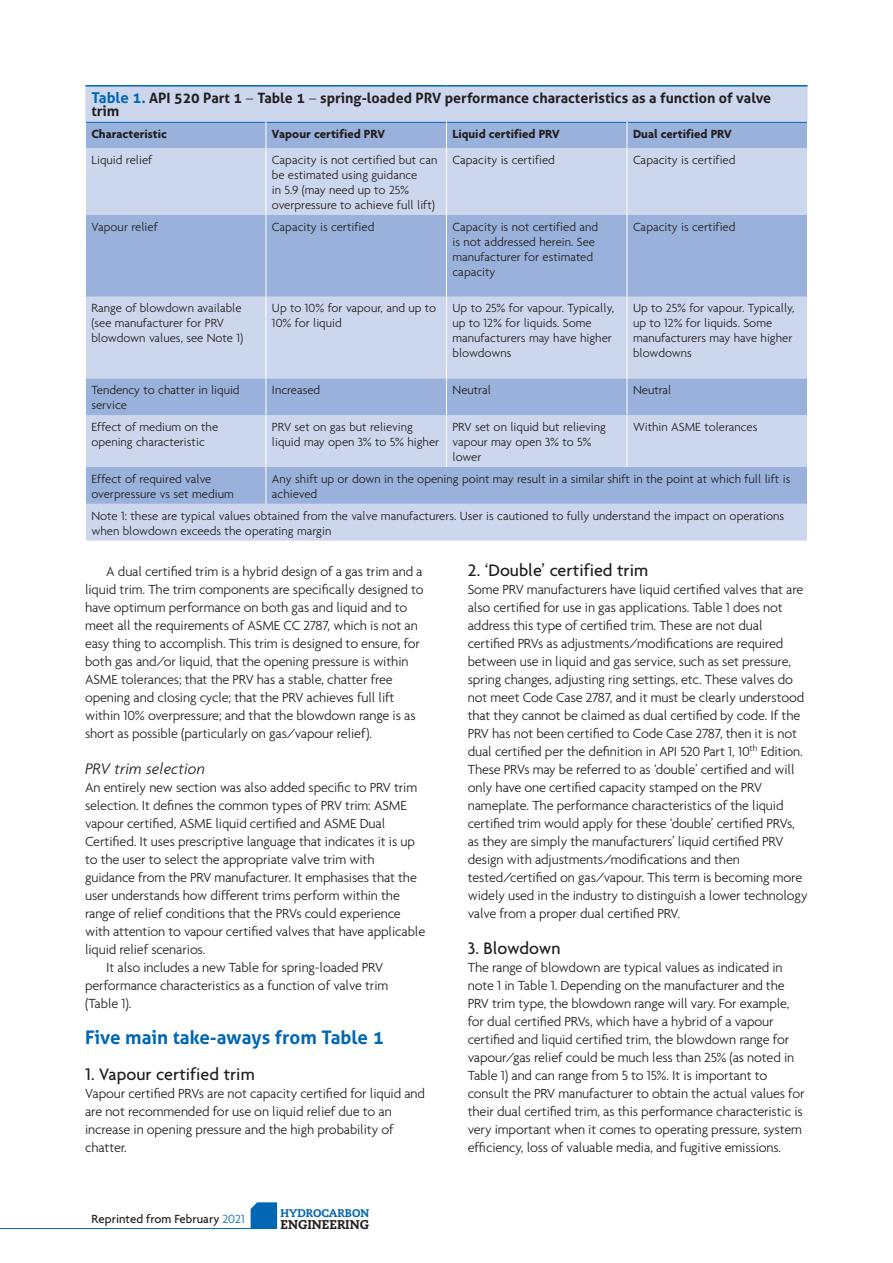
<style>
.page{position:relative;width:893px;height:1263px;background:#fff}
.page>*{position:absolute;margin:0;border:0;box-sizing:border-box;transform-origin:0 0}
.Sub_1{font:700 18.75px "Aller";color:#0167b4}
.Sub_2{font:500 18px "Agenda";color:#231f20}
.Sub_3{font:italic 300 16.5px "Agenda";color:#231f20}
.Paragraph_1{font:300 14.25px/18px "Agenda";letter-spacing:-.01em;color:#231f20}
.Body_Text{font:300 14.25px/18px "Agenda";letter-spacing:-.01em;color:#231f20}
.Table_Heading{font:700 14.25px/13.5px "Aller";color:#231f20}
.Table_Text{font:300 12.75px/15px "Agenda";color:#231f20}
.Table_Text-2{font:700 12.75px "Agenda";color:#231f20}
.t1{font:500 12.75px "Agenda";color:#231f20}
.t2{font:800 12.75px "Caecilia";color:#231f20}
.t3{font:800 11.1px "Caecilia";color:#0167b4}
.s1{font-size:15px;color:#0167b4}
.s2{font-family:"Agenda";font-weight:300}
.s3{font-weight:300;color:#0167b4}
</style>
<div class="page">
<hr style="left:0;top:1228px;width:277px;height:1px;background:#0167b4">
<svg style="left:251px;top:1202px;width:26px;height:26px"></svg>
<div style="left:85px;top:87px;width:722px;height:454px;background:#ccd7ed"></div>
<svg style="left:86px;top:123px;width:721px;height:381px;background:#b4c5e4"></svg>
<hr style="left:85px;top:85px;width:181px;height:2px;background:#0167b4">
<hr style="left:266px;top:85px;width:180px;height:2px;background:#0167b4">
<hr style="left:446px;top:85px;width:181px;height:2px;background:#0167b4">
<hr style="left:627px;top:85px;width:180px;height:2px;background:#0167b4">
<hr style="left:86px;top:122px;width:180px;height:1px;background:#0167b4">
<hr style="left:266px;top:122px;width:180px;height:1px;background:#0167b4">
<hr style="left:447px;top:122px;width:180px;height:1px;background:#0167b4">
<hr style="left:627px;top:122px;width:180px;height:1px;background:#0167b4">
<svg style="left:85px;top:122px;width:1px;height:26px"></svg>
<svg style="left:266px;top:122px;width:1px;height:26px"></svg>
<svg style="left:446px;top:122px;width:1px;height:26px"></svg>
<svg style="left:627px;top:122px;width:1px;height:26px"></svg>
<hr style="left:85px;top:148px;width:1px;height:67px;background:#fff">
<hr style="left:266px;top:148px;width:1px;height:67px;background:#fff">
<hr style="left:446px;top:148px;width:1px;height:67px;background:#fff">
<hr style="left:627px;top:148px;width:1px;height:67px;background:#fff">
<hr style="left:85px;top:215px;width:1px;height:82px;background:#fff">
<hr style="left:266px;top:215px;width:1px;height:82px;background:#fff">
<hr style="left:446px;top:215px;width:1px;height:82px;background:#fff">
<hr style="left:627px;top:215px;width:1px;height:82px;background:#fff">
<hr style="left:85px;top:297px;width:1px;height:81px;background:#fff">
<hr style="left:266px;top:297px;width:1px;height:81px;background:#fff">
<hr style="left:446px;top:297px;width:1px;height:81px;background:#fff">
<hr style="left:627px;top:297px;width:1px;height:81px;background:#fff">
<hr style="left:85px;top:378px;width:1px;height:37px;background:#fff">
<hr style="left:266px;top:378px;width:1px;height:37px;background:#fff">
<hr style="left:446px;top:378px;width:1px;height:37px;background:#fff">
<hr style="left:627px;top:378px;width:1px;height:37px;background:#fff">
<hr style="left:85px;top:415px;width:1px;height:52px;background:#fff">
<hr style="left:266px;top:415px;width:1px;height:52px;background:#fff">
<hr style="left:446px;top:415px;width:1px;height:52px;background:#fff">
<hr style="left:627px;top:415px;width:1px;height:52px;background:#fff">
<hr style="left:85px;top:467px;width:1px;height:37px;background:#fff">
<hr style="left:266px;top:467px;width:1px;height:37px;background:#fff">
<hr style="left:85px;top:504px;width:1px;height:37px;background:#fff">
<p class="Table_Heading" style="left:91px;top:91px;width:681px"><span class="s1">Table 1.</span> API 520 Part 1 <span class="s2">–</span> Table 1 <span class="s2">–</span> spring-loaded PRV performance characteristics as a function of valve trim</p>
<p class="Table_Text-2" style="left:91px;top:127px;width:77px">Characteristic</p>
<p class="Table_Text-2" style="left:272px;top:127px;width:114px">Vapour certified PRV</p>
<p class="Table_Text-2" style="left:452px;top:127px;width:109px">Liquid certified PRV</p>
<p class="Table_Text-2" style="left:633px;top:127px;width:100px">Dual certified PRV</p>
<p class="Table_Text" style="left:91px;top:152px;width:62px">Liquid relief</p>
<p class="Table_Text" style="left:272px;top:152px;width:167px">Capacity is not certified but can be estimated using guidance<br>in 5.9 (may need up to 25% overpressure to achieve full lift)</p>
<p class="Table_Text" style="left:452px;top:152px;width:104px">Capacity is certified</p>
<p class="Table_Text" style="left:633px;top:152px;width:104px">Capacity is certified</p>
<p class="Table_Text" style="left:91px;top:219px;width:68px">Vapour relief</p>
<p class="Table_Text" style="left:272px;top:219px;width:104px">Capacity is certified</p>
<p class="Table_Text" style="left:452px;top:219px;width:147px">Capacity is not certified and is not addressed herein. See manufacturer for estimated capacity</p>
<p class="Table_Text" style="left:633px;top:219px;width:104px">Capacity is certified</p>
<p class="Table_Text" style="left:91px;top:301px;width:153px">Range of blowdown available (see manufacturer for PRV blowdown values, see Note 1)</p>
<p class="Table_Text" style="left:272px;top:301px;width:166px">Up to 10% for vapour, and up to<br>10% for liquid</p>
<p class="Table_Text" style="left:452px;top:301px;width:163px">Up to 25% for vapour. Typically, up to 12% for liquids. Some manufacturers may have higher blowdowns</p>
<p class="Table_Text" style="left:633px;top:301px;width:163px">Up to 25% for vapour. Typically, up to 12% for liquids. Some manufacturers may have higher blowdowns</p>
<p class="Table_Text" style="left:91px;top:382px;width:150px">Tendency to chatter in liquid service</p>
<p class="Table_Text" style="left:272px;top:382px;width:50px">Increased</p>
<p class="Table_Text" style="left:452px;top:382px;width:40px">Neutral</p>
<p class="Table_Text" style="left:633px;top:382px;width:40px">Neutral</p>
<p class="Table_Text" style="left:91px;top:419px;width:128px">Effect of medium on the opening characteristic</p>
<p class="Table_Text" style="left:272px;top:419px;width:169px">PRV set on gas but relieving liquid may open 3% to 5% higher</p>
<p class="Table_Text" style="left:452px;top:419px;width:155px">PRV set on liquid but relieving vapour may open 3% to 5% lower</p>
<p class="Table_Text" style="left:633px;top:419px;width:126px">Within ASME tolerances</p>
<p class="Table_Text" style="left:91px;top:471px;width:144px">Effect of required valve overpressure vs set medium</p>
<p class="Table_Text" style="left:272px;top:471px;width:520px">Any shift up or down in the opening point may result in a similar shift in the point at which full lift is achieved</p>
<p class="Table_Text" style="left:91px;top:508px;width:694px">Note 1: these are typical values obtained from the valve manufacturers. User is cautioned to fully understand the impact on operations when blowdown exceeds the operating margin</p>
<p class="Body_Text" style="left:85px;top:562px;width:340px;text-indent:21px">A dual certified trim is a hybrid design of a gas trim and a liquid trim. The trim components are specifically designed to have optimum performance on both gas and liquid and to meet all the requirements of ASME CC 2787, which is not an easy thing to accomplish. This trim is designed to ensure, for both gas and/or liquid, that the opening pressure is within ASME tolerances; that the PRV has a stable, chatter free opening and closing cycle; that the PRV achieves full lift within 10% overpressure; and that the blowdown range is as short as possible (particularly on gas/vapour relief).</p>
<p class="Sub_3" style="left:85px;top:759px;width:121px">PRV trim selection</p>
<p class="Paragraph_1" style="left:85px;top:778px;width:342px">An entirely new section was also added specific to PRV trim selection. It defines the common types of PRV trim: ASME vapour certified, ASME liquid certified and ASME Dual Certified. It uses prescriptive language that indicates it is up to the user to select the appropriate valve trim with guidance from the PRV manufacturer. It emphasises that the user understands how different trims perform within the range of relief conditions that the PRVs could experience with attention to vapour certified valves that have applicable liquid relief scenarios.</p>
<p class="Body_Text" style="left:85px;top:958px;width:305px;text-indent:21px">It also includes a new Table for spring-loaded PRV performance characteristics as a function of valve trim (Table 1).</p>
<p class="Sub_1" style="left:85px;top:1026px;width:300px">Five main take-aways from Table 1</p>
<p class="Sub_2" style="left:85px;top:1063px;width:171px">1. Vapour certified trim</p>
<p class="Paragraph_1" style="left:85px;top:1084px;width:342px">Vapour certified PRVs are not capacity certified for liquid and are not recommended for use on liquid relief due to an increase in opening pressure and the high probability of chatter.</p>
<p class="t1" style="left:92px;top:1211px;width:155px">Reprinted from February <span class="s3">2021</span></p>
<p class="t3" style="left:280px;top:1207px;width:90px">HYDROCARBON</p>
<p class="t2" style="left:280px;top:1216px;width:90px">ENGINEERING</p>
<p class="Sub_2" style="left:468px;top:559px;width:182px">2. ‘Double’ certified trim</p>
<p class="Paragraph_1" style="left:468px;top:580px;width:341px">Some PRV manufacturers have liquid certified valves that are also certified for use in gas applications. Table 1 does not address this type of certified trim. These are not dual certified PRVs as adjustments/modifications are required between use in liquid and gas service, such as set pressure, spring changes, adjusting ring settings, etc. These valves do not meet Code Case 2787, and it must be clearly understood that they cannot be claimed as dual certified by code. If the PRV has not been certified to Code Case 2787, then it is not dual certified per the definition in API 520 Part 1, 10<sup>th</sup> Edition.<br>These PRVs may be referred to as ‘double’ certified and will only have one certified capacity stamped on the PRV nameplate. The performance characteristics of the liquid certified trim would apply for these ‘double’ certified PRVs, as they are simply the manufacturers’ liquid certified PRV design with adjustments/modifications and then tested/certified on gas/vapour. This term is becoming more widely used in the industry to distinguish a lower technology valve from a proper dual certified PRV.</p>
<p class="Sub_2" style="left:468px;top:937px;width:94px">3. Blowdown</p>
<p class="Paragraph_1" style="left:468px;top:958px;width:338px">The range of blowdown are typical values as indicated in note 1 in Table 1. Depending on the manufacturer and the PRV trim type, the blowdown range will vary. For example, for dual certified PRVs, which have a hybrid of a vapour certified and liquid certified trim, the blowdown range for vapour/gas relief could be much less than 25% (as noted in Table 1) and can range from 5 to 15%. It is important to consult the PRV manufacturer to obtain the actual values for their dual certified trim, as this performance characteristic is very important when it comes to operating pressure, system efficiency, loss of valuable media, and fugitive emissions.</p>
</div>
